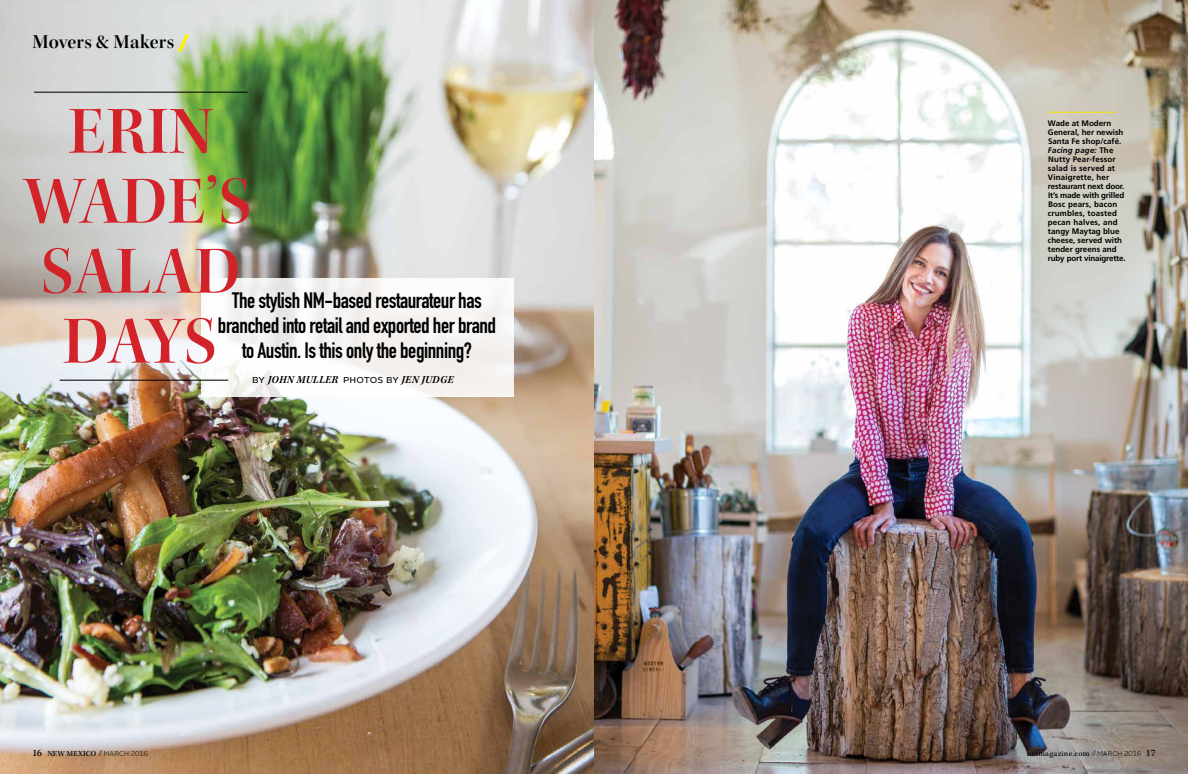
<style>
.page{position:relative;width:1188px;height:774px;background:#fff}
.page>*{position:absolute;margin:0;border:0;box-sizing:border-box;transform-origin:0 0}
.t1{font:68px/70px "Kepler Std Semibold Disp";letter-spacing:.005em;color:#d2232a;text-align:center}
.t2{font:22px/25px "DIN Engschrift Std";letter-spacing:-.02em;color:#000;text-align:center}
.t3{font:20px "Kepler Std Semibold Disp";letter-spacing:.01em;color:#000}
.t4{font:italic 600 11px "Kepler Std";letter-spacing:.025em;color:#000}
.t5{font:700 8px/9px "Frutiger";color:#000}
.t6{font:500 8px "Kepler Std";letter-spacing:.03em;color:#000}
.s1{font-family:"Alright Test";font-weight:900;font-size:18px;color:#fff200}
.s2{font-family:"Alright Test";font-weight:400;font-style:normal}
.s3{font-style:italic}
.s4{font-size:10px}
.s5{font-size:7px}
.s6{font-family:"Alright Test";font-weight:300;font-size:7px}
</style>
<div class="page">
<img style="left:0;top:0;width:1188px;height:774px">
<hr style="left:34px;top:92px;width:213px;height:1px;background:#000">
<hr style="left:1048px;top:112px;width:68px;height:1px;background:#fbe700">
<div style="left:201px;top:279px;width:312px;height:118px;background:#f6f4f3"></div>
<hr style="left:60px;top:380px;width:168px;height:1px;background:#000">
<p class="t3" style="left:32px;top:30px;width:158px">Movers &amp; Makers <span class="s1">/</span></p>
<p class="t1" style="left:23px;top:97px;width:229px">ERIN<br>WADE’S<br>SALAD<br>DAYS</p>
<p class="t2" style="left:218px;top:288px;width:280px">The stylish NM-based restaurateur has branched into retail and exported her brand to Austin. Is this only the beginning?</p>
<p class="t4" style="left:252px;top:374px;width:203px"><span class="s2">by</span> JOHN MULLER <span class="s2">photos by</span> JEN JUDGE</p>
<p class="t5" style="left:1048px;top:119px;width:79px">Wade at Modern<br>General, her newish<br>Santa Fe shop/café.<br><span class="s3">Facing page:</span> The<br>Nutty Pear-fessor salad is served at<br>Vinaigrette, her restaurant next door.<br>It’s made with grilled<br>Bosc pears, bacon crumbles, toasted pecan halves, and tangy Maytag blue cheese, served with tender greens and ruby port vinaigrette.</p>
<p class="t6" style="left:32px;top:749px;width:117px"><span class="s4">16</span> NEW MEXICO <span class="s5">//</span><span class="s6">MARCH 2016</span></p>
<p class="t6" style="left:1027px;top:749px;width:130px">nmmagazine.com <span class="s5">//</span><span class="s6">MARCH 2016</span> <span class="s4">17</span></p>
</div>
